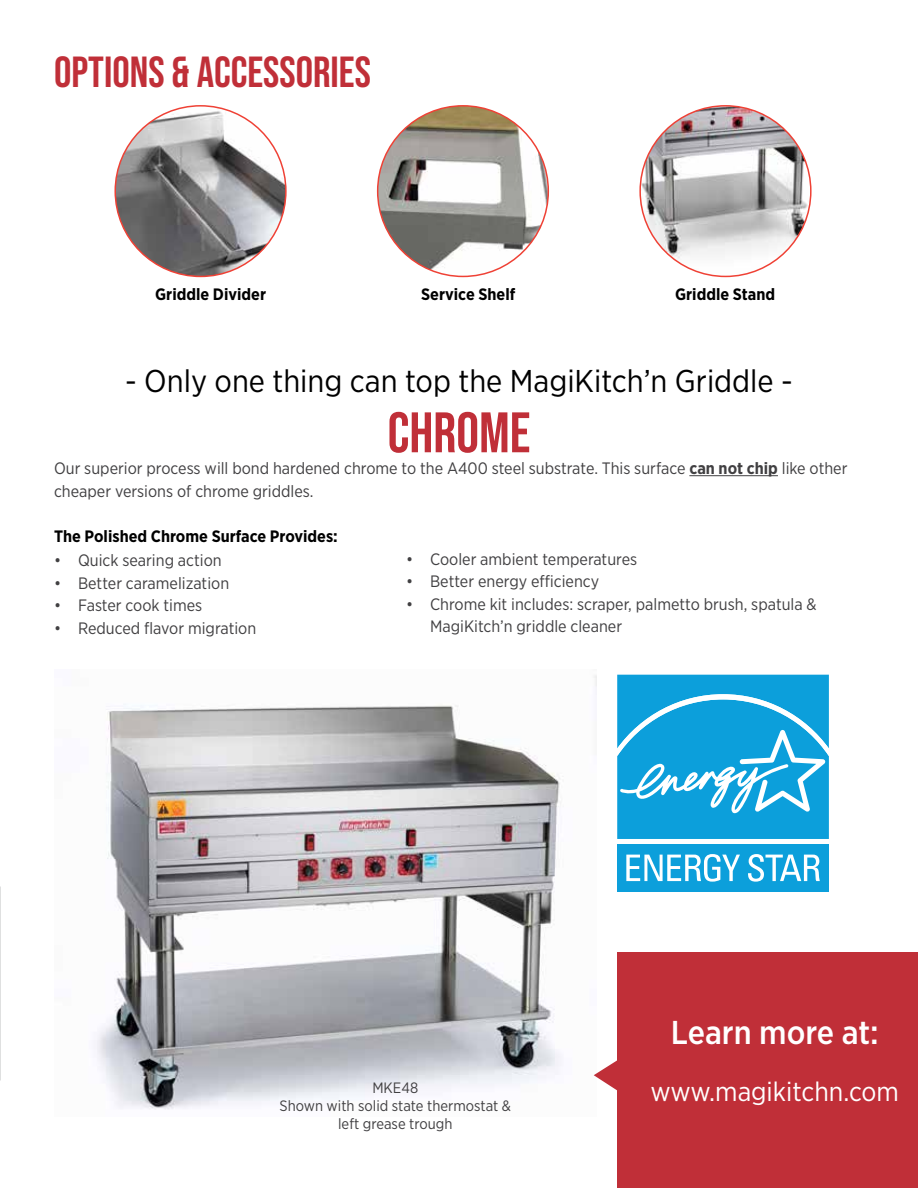
<style>
.page{position:relative;width:918px;height:1188px;background:#fff}
.page>*{position:absolute;margin:0;border:0;box-sizing:border-box;transform-origin:0 0}
.t1{font:57px "Bebas Neue";color:#c02f38}
.t2{font:43.5px "Bebas Neue";color:#c02f38}
.t3{font:500 33px "Gotham Narrow";color:#fff}
.t4{font:31.5px "Gotham Narrow";color:#000}
.t5{font:27px "Gotham Narrow";color:#fff}
.t6{font:16.5px/22.5px "Gotham Narrow";color:#414042}
.t7{font:700 16.5px "Gotham Narrow";color:#000}
.t8{font:15px/18px "Gotham Narrow";color:#414042;text-align:center}
.s1{font-weight:700}
</style>
<div class="page">
<img style="left:94px;top:675px;width:502px;height:435px">
<div style="left:618px;top:952px;width:300px;height:236px;background:#c02f38"></div>
<svg style="left:594px;top:1060px;width:24px;height:31px"></svg>
<hr style="left:689px;top:475px;width:89px;height:1px;background:#414042">
<div style="left:617px;top:844px;width:212px;height:47px;background:#0c9fdb"></div>
<svg style="left:617px;top:675px;width:212px;height:164px;background:#2cabdf"></svg>
<svg style="left:626px;top:854px;width:114px;height:28px"></svg>
<svg style="left:748px;top:854px;width:72px;height:28px"></svg>
<img style="left:115px;top:106px;width:171px;height:170px;border-radius:85px">
<img style="left:378px;top:106px;width:170px;height:170px;border-radius:85px">
<img style="left:640px;top:106px;width:171px;height:170px;border-radius:85px">
<h2 class="t2" style="left:54px;top:47px;width:319px">OPTIONS &amp; ACCESSORIES</h2>
<p class="t7" style="left:155px;top:284px;width:112px">Griddle Divider</p>
<p class="t7" style="left:421px;top:284px;width:96px">Service Shelf</p>
<p class="t7" style="left:675px;top:284px;width:102px">Griddle Stand</p>
<h3 class="t4" style="left:125px;top:362px;width:669px">- Only one thing can top the MagiKitch’n Griddle -</h3>
<h1 class="t1" style="left:388px;top:400px;width:144px">CHROME</h1>
<p class="t6" style="left:54px;top:457px;width:795px">Our superior process will bond hardened chrome to the A400 steel substrate. This surface <span class="s1">can not chip</span> like other cheaper versions of chrome griddles.</p>
<p class="t7" style="left:54px;top:525px;width:285px">The Polished Chrome Surface Provides:</p>
<p class="t6" style="left:54px;top:549px;width:169px">• Quick searing action</p>
<p class="t6" style="left:54px;top:572px;width:177px">• Better caramelization</p>
<p class="t6" style="left:54px;top:594px;width:150px">• Faster cook times</p>
<p class="t6" style="left:54px;top:617px;width:204px">• Reduced flavor migration</p>
<p class="t6" style="left:406px;top:547px;width:233px">• Cooler ambient temperatures</p>
<p class="t6" style="left:406px;top:570px;width:195px">• Better energy efficiency</p>
<p class="t6" style="left:430px;top:592px;width:388px;text-indent:-24px">• Chrome kit includes: scraper, palmetto brush, spatula &amp;<br>MagiKitch’n griddle cleaner</p>
<p class="t8" style="left:280px;top:1078px;width:233px">MKE48<br>Shown with solid state thermostat &amp; left grease trough</p>
<h3 class="t3" style="left:671px;top:1011px;width:209px">Learn more at:</h3>
<h3 class="t5" style="left:651px;top:1075px;width:250px">www.magikitchn.com</h3>
</div>
